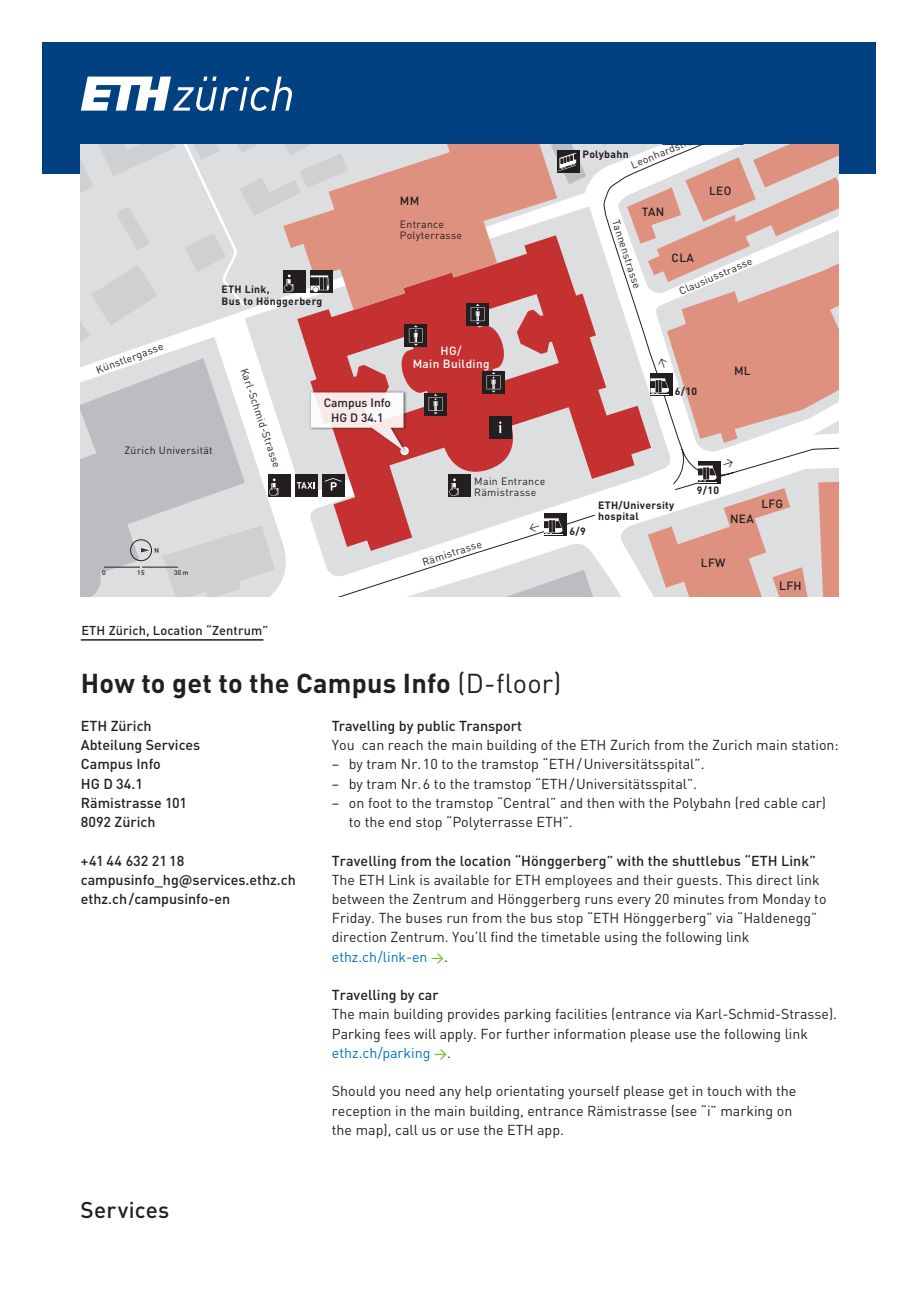
<style>
.page{position:relative;width:919px;height:1289px;background:#fff}
.page>*{position:absolute;margin:0;border:0;box-sizing:border-box;transform-origin:0 0}
._03-titel-5{font:700 27px "DIN Pro";letter-spacing:.01em;color:#231f20}
._12-text-schwarz-org{font:500 22.5px "DIN Pro";letter-spacing:.015em;color:#231f20}
._06-lauftext{font:14.25px/19.2px "DIN Pro";color:#231f20}
._06-lauftext-2{font:500 14.25px/19.2px "DIN Pro";color:#231f20}
._05-untertitel{font:500 14.25px "DIN Pro";color:#231f20}
._06-lauftext-3{font:14.25px "DIN Pro";color:#0072bc}
._02-spitzmarke-schwa{font:500 12.75px "DIN Pro";letter-spacing:.01em;color:#231f20}
._06-lauftext-4{font:500 12px/15px "DIN Pro";color:#231f20;text-align:center}
.t1{font:500 11.85px "DIN Pro";letter-spacing:.03em;color:#231f20}
.t2{font:500 11.85px/12.5px "DIN Pro";letter-spacing:.03em;color:#fff;text-align:center}
.t3{font:10.5px/11.1px "DIN Pro";letter-spacing:.03em;color:#231f20}
.t4{font:700 10.5px/11.1px "DIN Pro";letter-spacing:.03em;color:#231f20}
.t5{font:500 6.6px "DIN Pro";color:#231f20}
.s1{font-weight:400}
.s2{font-weight:500;font-size:12.75px;color:#71bf44}
.s3{color:#231f20}
.s4{color:#0072bc}
</style>
<div class="page">
<div style="left:43px;top:43px;width:833px;height:131px;background:#014081"></div>
<svg style="left:81px;top:77px;width:211px;height:34px"></svg>
<hr style="left:81px;top:639px;width:182px;height:1px;background:#231f20">
<svg style="left:81px;top:145px;width:757px;height:451px;background:#d8b6b3"></svg>
<p class="t1" style="left:400px;top:191px;width:21px">MM</p>
<p class="t3" style="left:400px;top:217px;width:64px">Entrance<br>Polyterrasse</p>
<p class="t4" style="left:221px;top:283px;width:102px">ETH Link,<br>Bus to Hönggerberg</p>
<p class="t3" style="left:94px;top:364px;width:72px;rotate:-20deg">Künstlergasse</p>
<p class="t3" style="left:124px;top:443px;width:90px">Zürich Universität</p>
<p class="t3" style="left:250px;top:366px;width:106px;rotate:71deg">Karl-Schmid-Strasse</p>
<p class="_06-lauftext-4" style="left:324px;top:394px;width:69px">Campus Info<br>HG D 34.1</p>
<p class="t2" style="left:412px;top:343px;width:78px">HG/<br>Main Building</p>
<p class="t3" style="left:474px;top:474px;width:72px">Main Entrance<br>Rämistrasse</p>
<p class="t5" style="left:159px;top:555px;width:6px;rotate:-180deg">N</p>
<p class="t5" style="left:102px;top:567px;width:5px">0</p>
<p class="t5" style="left:137px;top:567px;width:9px">15</p>
<p class="t5" style="left:174px;top:567px;width:16px">30m</p>
<p class="t3" style="left:420px;top:556px;width:63px;rotate:-18deg">Rämistrasse</p>
<p class="t3" style="left:629px;top:159px;width:84px;rotate:-22deg">Leonhardstrasse</p>
<p class="t4" style="left:582px;top:147px;width:48px">Polybahn</p>
<p class="t1" style="left:641px;top:202px;width:24px">TAN</p>
<p class="t3" style="left:622px;top:218px;width:73px;rotate:72deg">Tannenstrasse</p>
<p class="t1" style="left:709px;top:181px;width:24px">LEO</p>
<p class="t1" style="left:671px;top:248px;width:24px">CLA</p>
<p class="t3" style="left:677px;top:286px;width:80px;rotate:-24deg">Clausiusstrasse</p>
<p class="t4" style="left:674px;top:384px;width:24px">6/10</p>
<p class="t1" style="left:734px;top:361px;width:18px">ML</p>
<p class="t4" style="left:569px;top:524px;width:18px">6/9</p>
<p class="t4" style="left:598px;top:498px;width:78px">ETH/University hospital</p>
<p class="t4" style="left:697px;top:483px;width:24px">9/10</p>
<p class="t1" style="left:730px;top:509px;width:25px">NEA</p>
<p class="t1" style="left:761px;top:493px;width:23px">LFG</p>
<p class="t1" style="left:700px;top:553px;width:26px">LFW</p>
<p class="t1" style="left:779px;top:576px;width:24px">LFH</p>
<p class="_02-spitzmarke-schwa" style="left:81px;top:620px;width:188px">ETH Zürich, Location “Zentrum”</p>
<p class="_03-titel-5" style="left:81px;top:660px;width:482px">How to get to the Campus Info <span class="s1">(D-floor)</span></p>
<p class="_06-lauftext-2" style="left:81px;top:714px;width:121px">ETH Zürich<br>Abteilung Services</p>
<p class="_06-lauftext-2" style="left:81px;top:753px;width:108px">Campus Info<br>HG D 34.1<br>Rämistrasse 101<br>8092 Zürich</p>
<p class="_06-lauftext-2" style="left:81px;top:849px;width:216px">+41 44 632 21 18 campusinfo_hg@services.ethz.ch</p>
<p class="_05-untertitel" style="left:81px;top:887px;width:151px">ethz.ch/campusinfo-en</p>
<p class="_06-lauftext-2" style="left:332px;top:714px;width:192px">Travelling by public Transport</p>
<p class="_06-lauftext" style="left:332px;top:734px;width:508px">You can reach the main building of the ETH Zurich from the Zurich main station:</p>
<p class="_06-lauftext" style="left:332px;top:753px;width:374px">– by tram Nr.10 to the tramstop “ETH/Universitätsspital”.</p>
<p class="_06-lauftext" style="left:332px;top:772px;width:367px">– by tram Nr.6 to the tramstop “ETH/Universitätsspital”.</p>
<p class="_06-lauftext" style="left:332px;top:791px;width:496px">– on foot to the tramstop “Central” and then with the Polybahn (red cable car)</p>
<p class="_06-lauftext" style="left:349px;top:811px;width:225px">to the end stop “Polyterrasse ETH”.</p>
<p class="_06-lauftext-2" style="left:332px;top:849px;width:485px">Travelling from the location “Hönggerberg” with the shuttlebus “ETH Link”</p>
<p class="_06-lauftext" style="left:332px;top:868px;width:496px">The ETH Link is available for ETH employees and their guests. This direct link between the Zentrum and Hönggerberg runs every 20 minutes from Monday to Friday. The buses run from the bus stop “ETH Hönggerberg” via “Haldenegg” direction Zentrum. You’ll find the timetable using the following link</p>
<p class="_06-lauftext-3" style="left:332px;top:945px;width:117px">ethz.ch/link-en <span class="s2">→</span><span class="s3">.</span></p>
<p class="_06-lauftext-2" style="left:332px;top:983px;width:108px">Travelling by car</p>
<p class="_06-lauftext" style="left:332px;top:1003px;width:506px">The main building provides parking facilities (entrance via Karl-Schmid-Strasse).<br>Parking fees will apply. For further information please use the following link <span class="s4">ethz.ch/parking</span> <span class="s2">→</span>.</p>
<p class="_06-lauftext" style="left:332px;top:1080px;width:466px">Should you need any help orientating yourself please get in touch with the</p>
<p class="_06-lauftext" style="left:332px;top:1099px;width:462px">reception in the main building, entrance Rämistrasse (see “i” marking on</p>
<p class="_06-lauftext" style="left:332px;top:1118px;width:234px">the map), call us or use the ETH app.</p>
<p class="_12-text-schwarz-org" style="left:81px;top:1191px;width:90px">Services</p>
</div>
